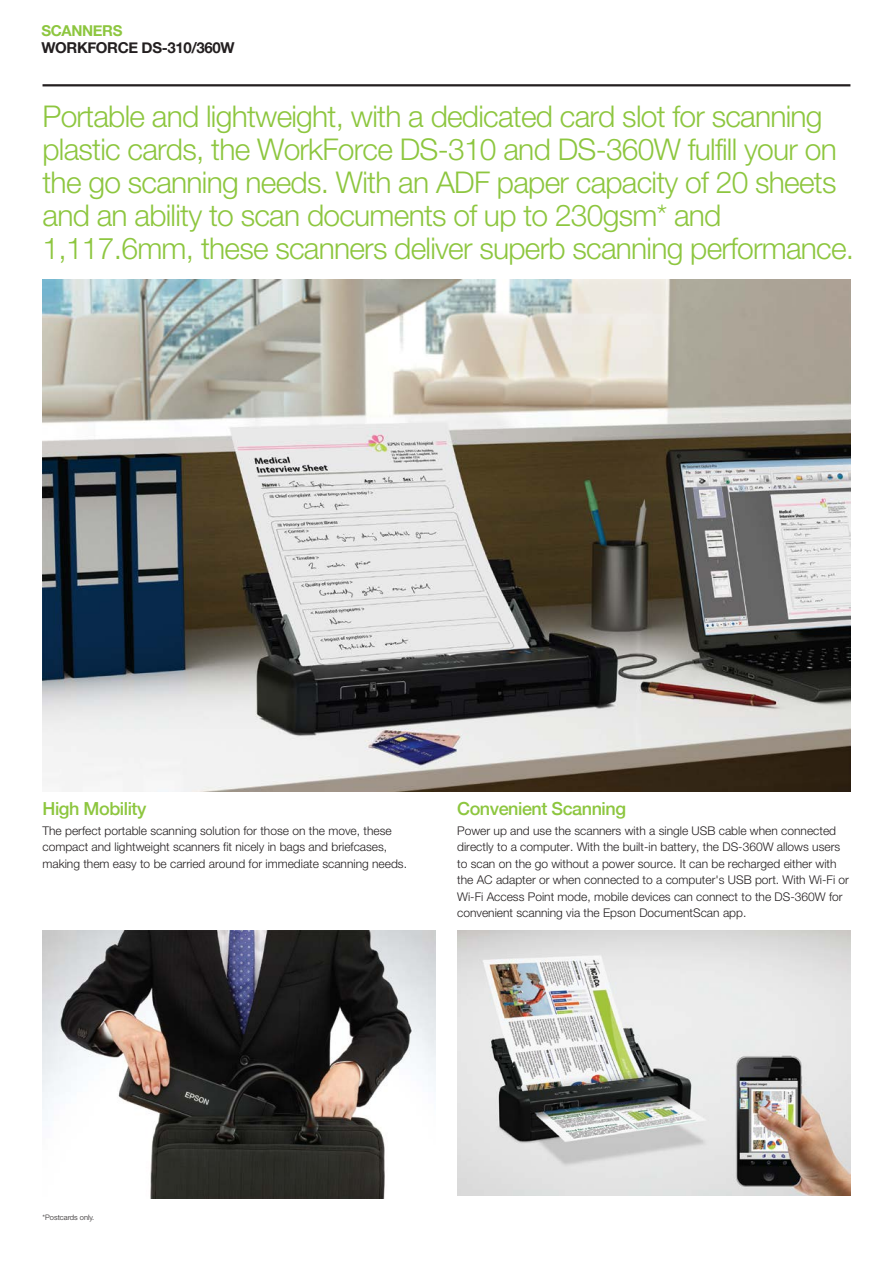
<style>
.page{position:relative;width:893px;height:1263px;background:#fff}
.page>*{position:absolute;margin:0;border:0;box-sizing:border-box;transform-origin:0 0}
.t1{font:300 30px/33px "Helvetica Neue";letter-spacing:-.025em;color:#8dc63f}
.t2{font:500 18px "Helvetica Neue";letter-spacing:-.025em;color:#8dc63f}
.t3{font:700 15px "Helvetica Neue";letter-spacing:-.025em;color:#231f20}
.t4{font:700 15px "Helvetica Neue";letter-spacing:-.025em;color:#8dc63f}
.t5{font:300 12px/16.5px "Helvetica Neue";color:#231f20}
.t6{font:300 7.5px "Helvetica Neue";color:#231f20}
</style>
<div class="page">
<hr style="left:43px;top:84px;width:807px;height:2px;background:#231f20">
<img style="left:43px;top:931px;width:393px;height:267px">
<img style="left:457px;top:931px;width:393px;height:265px">
<img style="left:43px;top:279px;width:807px;height:513px">
<p class="t4" style="left:41px;top:19px;width:83px">SCANNERS</p>
<p class="t3" style="left:41px;top:36px;width:195px">WORKFORCE DS-310/360W</p>
<p class="t1" style="left:43px;top:99px;width:813px">Portable and lightweight, with a dedicated card slot for scanning plastic cards, the WorkForce DS-310 and DS-360W fulfill your on the go scanning needs. With an ADF paper capacity of 20 sheets and an ability to scan documents of up to 230gsm* and 1,117.6mm, these scanners deliver superb scanning performance.</p>
<h2 class="t2" style="left:43px;top:794px;width:105px">High Mobility</h2>
<p class="t5" style="left:43px;top:822px;width:366px">The perfect portable scanning solution for those on the move, these compact and lightweight scanners fit nicely in bags and briefcases, making them easy to be carried around for immediate scanning needs.</p>
<h2 class="t2" style="left:457px;top:794px;width:170px">Convenient Scanning</h2>
<p class="t5" style="left:457px;top:822px;width:393px">Power up and use the scanners with a single USB cable when connected directly to a computer. With the built-in battery, the DS-360W allows users to scan on the go without a power source. It can be recharged either with the AC adapter or when connected to a computer's USB port. With Wi-Fi or Wi-Fi Access Point mode, mobile devices can connect to the DS-360W for convenient scanning via the Epson DocumentScan app.</p>
<p class="t6" style="left:43px;top:1213px;width:53px">*Postcards only.</p>
</div>
